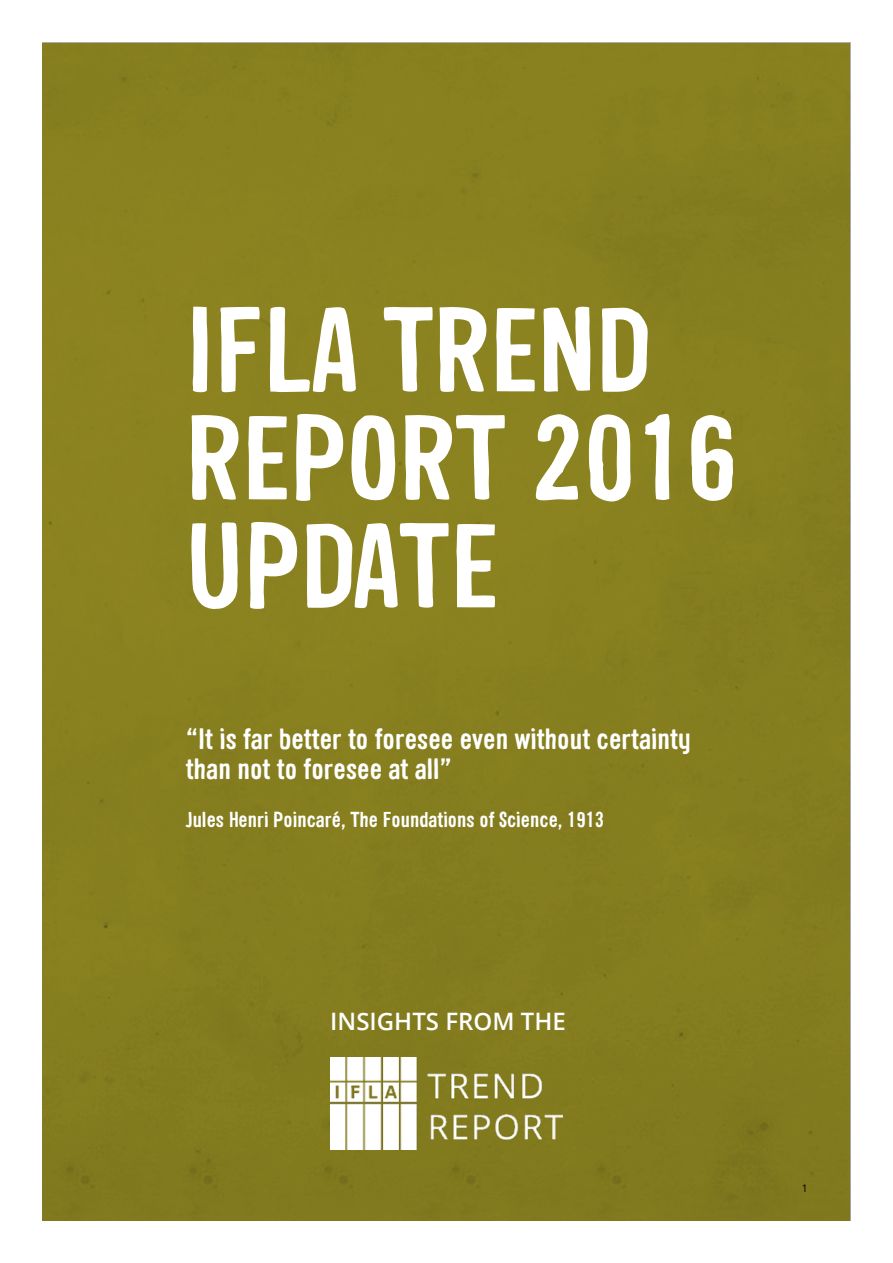
<style>
.page{position:relative;width:893px;height:1263px;background:#fff}
.page>*{position:absolute;margin:0;border:0;box-sizing:border-box;transform-origin:0 0}
.t1{font:700 117px/108px "Sini";color:#fff}
.t2{font:700 28.5px/30px "Sini";color:#fff}
.t3{font:600 24px "Open Sans";color:#fff}
.t4{font:700 21px "Sini";color:#fff}
.t5{font:10.5px "Open Sans";color:#000}
</style>
<div class="page">
<div style="left:43px;top:43px;width:807px;height:1177px;background:#877f1f"></div>
<img style="left:330px;top:1057px;width:233px;height:92px">
<h1 class="t1" style="left:186px;top:294px;width:555px">IFLA TREND<br>REPORT 2016<br>UPDATE</h1>
<p class="t2" style="left:186px;top:723px;width:506px">“It is far better to foresee even without certainty than not to foresee at all”</p>
<p class="t4" style="left:186px;top:806px;width:420px">Jules Henri Poincaré, The Foundations of Science, 1913</p>
<p class="t3" style="left:330px;top:1005px;width:237px">INSIGHTS FROM THE</p>
<p class="t5" style="left:802px;top:1181px;width:8px">1</p>
</div>
